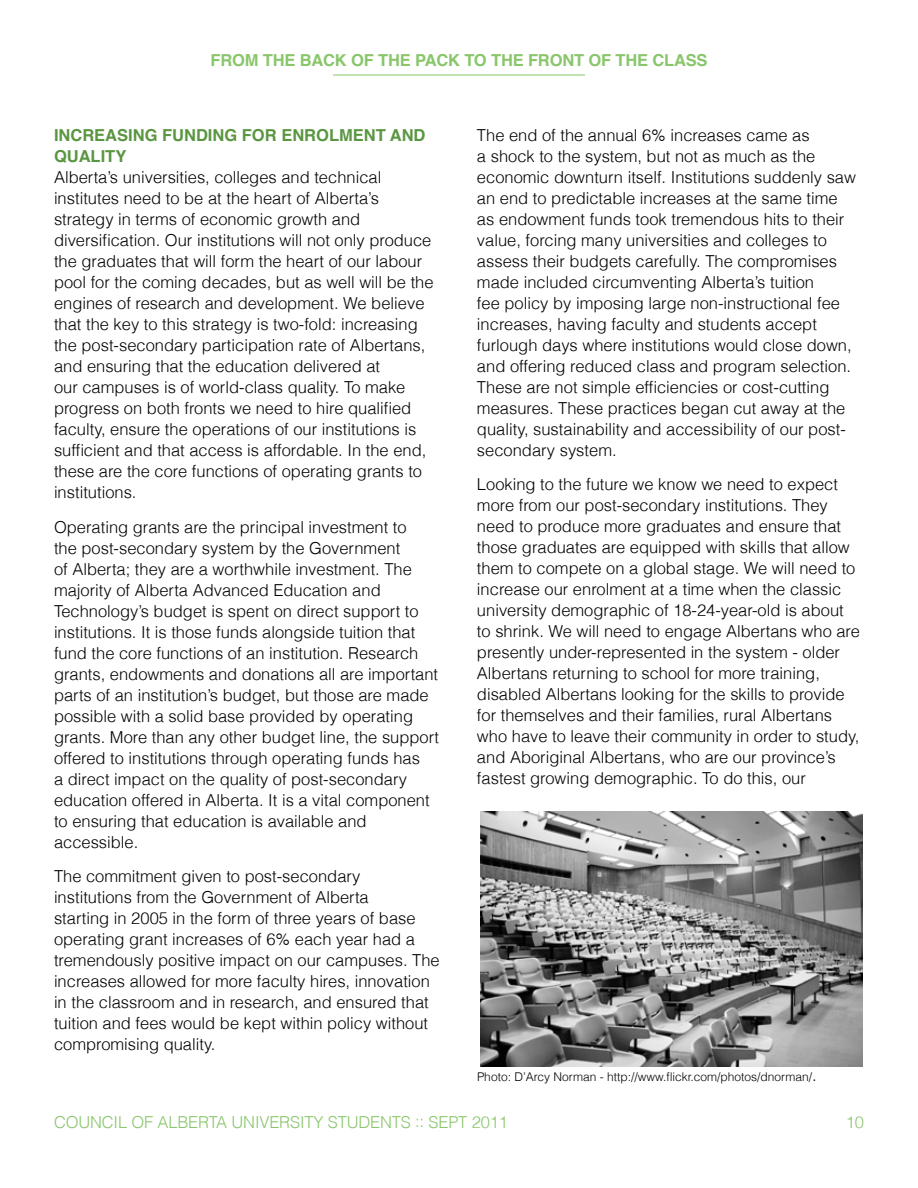
<style>
.page{position:relative;width:918px;height:1188px;background:#fff}
.page>*{position:absolute;margin:0;border:0;box-sizing:border-box;transform-origin:0 0}
.t1{font:300 16.5px/21px "Helvetica";color:#000}
.t2{font:300 16.5px "Helvetica";letter-spacing:-.01em;color:#89c66b}
.t3{font:700 16.5px "Helvetica";letter-spacing:-.01em;color:#89c66b}
.t4{font:700 16.5px/21px "Helvetica";color:#5a9641}
.t5{font:300 12px "Helvetica";color:#000}
.s1{font-size:16.5px}
</style>
<div class="page">
<img style="left:480px;top:811px;width:383px;height:255px">
<hr style="left:333px;top:75px;width:252px;height:1px;background:#89c66b">
<p class="t3" style="left:210px;top:47px;width:499px">FROM THE BACK OF THE PACK TO THE FRONT OF THE CLASS</p>
<p class="t4" style="left:54px;top:125px;width:373px">INCREASING FUNDING FOR ENROLMENT AND<br>QUALITY</p>
<p class="t1" style="left:54px;top:167px;width:381px">Alberta’s universities, colleges and technical institutes need to be at the heart of Alberta’s strategy in terms of economic growth and diversification. Our institutions will not only produce the graduates that will form the heart of our labour pool for the coming decades, but as well will be the engines of research and development. We believe that the key to this strategy is two-fold: increasing the post-secondary participation rate of Albertans, and ensuring that the education delivered at<br>our campuses is of world-class quality. To make progress on both fronts we need to hire qualified faculty, ensure the operations of our institutions is sufficient and that access is affordable. In the end, these are the core functions of operating grants to institutions.</p>
<p class="t1" style="left:54px;top:516px;width:387px">Operating grants are the principal investment to<br>the post-secondary system by the Government<br>of Alberta; they are a worthwhile investment. The majority of Alberta Advanced Education and Technology’s budget is spent on direct support to institutions. It is those funds alongside tuition that fund the core functions of an institution. Research grants, endowments and donations all are important parts of an institution’s budget, but those are made possible with a solid base provided by operating grants. More than any other budget line, the support offered to institutions through operating funds has<br>a direct impact on the quality of post-secondary education offered in Alberta. It is a vital component to ensuring that education is available and accessible.</p>
<p class="t1" style="left:54px;top:866px;width:387px">The commitment given to post-secondary institutions from the Government of Alberta<br>starting in 2005 in the form of three years of base operating grant increases of 6% each year had a tremendously positive impact on our campuses. The increases allowed for more faculty hires, innovation in the classroom and in research, and ensured that tuition and fees would be kept within policy without compromising quality.</p>
<p class="t1" style="left:477px;top:124px;width:381px">The end of the annual 6% increases came as<br>a shock to the system, but not as much as the economic downturn itself. Institutions suddenly saw an end to predictable increases at the same time as endowment funds took tremendous hits to their value, forcing many universities and colleges to assess their budgets carefully. The compromises made included circumventing Alberta’s tuition<br>fee policy by imposing large non-instructional fee increases, having faculty and students accept furlough days where institutions would close down, and offering reduced class and program selection.<br>These are not simple efficiencies or cost-cutting measures. These practices began cut away at the quality, sustainability and accessibility of our post&shy;secondary system.</p>
<p class="t1" style="left:477px;top:474px;width:385px">Looking to the future we know we need to expect more from our post-secondary institutions. They need to produce more graduates and ensure that those graduates are equipped with skills that allow them to compete on a global stage. We will need to increase our enrolment at a time when the classic university demographic of 18-24-year-old is about to shrink. We will need to engage Albertans who are presently under-represented in the system - older Albertans returning to school for more training, disabled Albertans looking for the skills to provide for themselves and their families, rural Albertans who have to leave their community in order to study, and Aboriginal Albertans, who are our province’s fastest growing demographic. To do this, our</p>
<p class="t5" style="left:477px;top:1069px;width:341px">Photo: D’Arcy Norman - http://www.flickr.com/photos/dnorman/<span class="s1">.</span></p>
<p class="t2" style="left:54px;top:1112px;width:455px">COUNCIL OF ALBERTA UNIVERSITY STUDENTS :: SEPT 2011</p>
<p class="t2" style="left:846px;top:1112px;width:20px">10</p>
</div>
